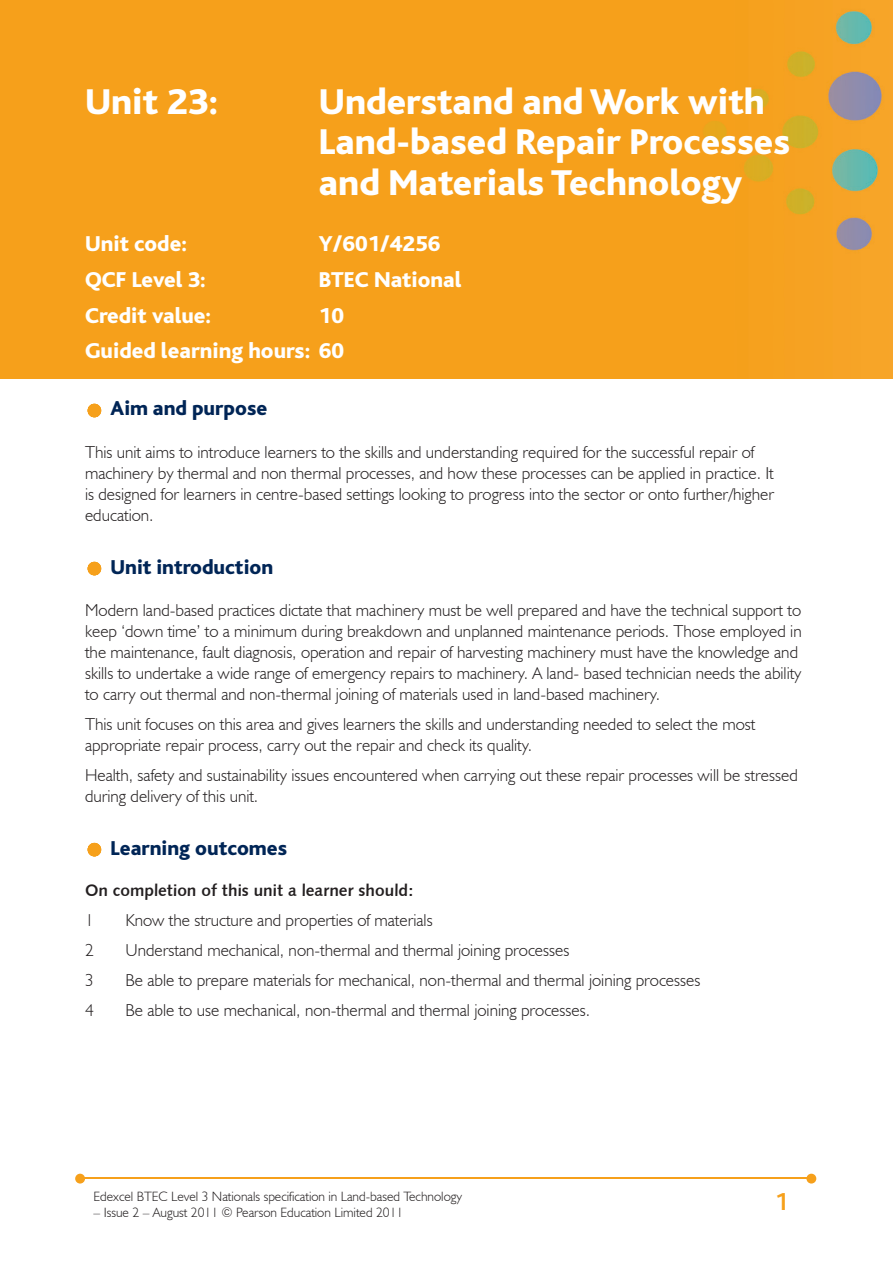
<style>
.page{position:relative;width:893px;height:1263px;background:#fff}
.page>*{position:absolute;margin:0;border:0;box-sizing:border-box;transform-origin:0 0}
.t1{font:800 37.5px/40.5px "Bliss";color:#fff}
.t2{font:700 25.5px "Bliss";color:#f6a01b}
.t3{font:800 22.5px/35.7px "Bliss";color:#fff;text-align:right}
.t4{font:800 21px "Bliss";color:#002556}
.t5{font:300 17.25px/21px "Humanist 521 BT";color:#231f20}
.t6{font:16.5px "Humanist 531 BT Bold A";color:#231f20}
.t7{font:300 13.5px "Humanist 521 BT";color:#231f20}
</style>
<div class="page">
<img style="left:0;top:0;width:893px;height:378px">
<hr style="left:83px;top:1178px;width:727px;height:1px;background:#f6a01b">
<svg style="left:806px;top:1174px;width:10px;height:9px"></svg>
<svg style="left:75px;top:1174px;width:10px;height:9px"></svg>
<svg style="left:88px;top:404px;width:13px;height:13px"></svg>
<svg style="left:88px;top:562px;width:13px;height:13px"></svg>
<svg style="left:88px;top:843px;width:13px;height:13px"></svg>
<h1 class="t1" style="left:85px;top:82px;width:135px">Unit 23:</h1>
<h1 class="t1" style="left:319px;top:82px;width:473px">Understand and Work with<br>Land-based Repair Processes and Materials Technology</h1>
<h3 class="t3" style="left:85px;top:226px;width:104px">Unit code:</h3>
<h3 class="t3" style="left:319px;top:226px;width:123px">Y/601/4256</h3>
<h3 class="t3" style="left:85px;top:262px;width:122px">QCF Level 3:</h3>
<h3 class="t3" style="left:319px;top:262px;width:144px">BTEC National</h3>
<h3 class="t3" style="left:85px;top:298px;width:128px">Credit value:</h3>
<h3 class="t3" style="left:85px;top:298px;width:261px">10<br>Guided learning hours: 60</h3>
<p class="t4" style="left:111px;top:398px;width:158px">Aim and purpose</p>
<p class="t5" style="left:85px;top:441px;width:691px">This unit aims to introduce learners to the skills and understanding required for the successful repair of machinery by thermal and non thermal processes, and how these processes can be applied in practice. It is designed for learners in centre-based settings looking to progress into the sector or onto further/higher education.</p>
<p class="t4" style="left:111px;top:556px;width:164px">Unit introduction</p>
<p class="t5" style="left:85px;top:599px;width:718px">Modern land-based practices dictate that machinery must be well prepared and have the technical support to keep ‘down time’ to a minimum during breakdown and unplanned maintenance periods. Those employed in the maintenance, fault diagnosis, operation and repair of harvesting machinery must have the knowledge and skills to undertake a wide range of emergency repairs to machinery. A land- based technician needs the ability to carry out thermal and non-thermal joining of materials used in land-based machinery.</p>
<p class="t5" style="left:85px;top:713px;width:672px">This unit focuses on this area and gives learners the skills and understanding needed to select the most appropriate repair process, carry out the repair and check its quality.</p>
<p class="t5" style="left:85px;top:764px;width:714px">Health, safety and sustainability issues encountered when carrying out these repair processes will be stressed during delivery of this unit.</p>
<p class="t4" style="left:111px;top:837px;width:178px">Learning outcomes</p>
<p class="t6" style="left:85px;top:880px;width:330px">On completion of this unit a learner should:</p>
<p class="t5" style="left:85px;top:909px;width:10px">1</p>
<p class="t5" style="left:125px;top:909px;width:309px">Know the structure and properties of materials</p>
<p class="t5" style="left:85px;top:939px;width:10px">2</p>
<p class="t5" style="left:125px;top:939px;width:445px">Understand mechanical, non-thermal and thermal joining processes</p>
<p class="t5" style="left:85px;top:969px;width:10px">3</p>
<p class="t5" style="left:125px;top:969px;width:576px">Be able to prepare materials for mechanical, non-thermal and thermal joining processes</p>
<p class="t5" style="left:85px;top:999px;width:10px">4</p>
<p class="t5" style="left:125px;top:999px;width:466px">Be able to use mechanical, non-thermal and thermal joining processes.</p>
<p class="t7" style="left:94px;top:1188px;width:370px">Edexcel BTEC Level 3 Nationals specification in Land-based Technology</p>
<p class="t7" style="left:94px;top:1204px;width:311px">– Issue 2 – August 2011 © Pearson Education Limited 2011</p>
<h2 class="t2" style="left:775px;top:1188px;width:15px">1</h2>
</div>
